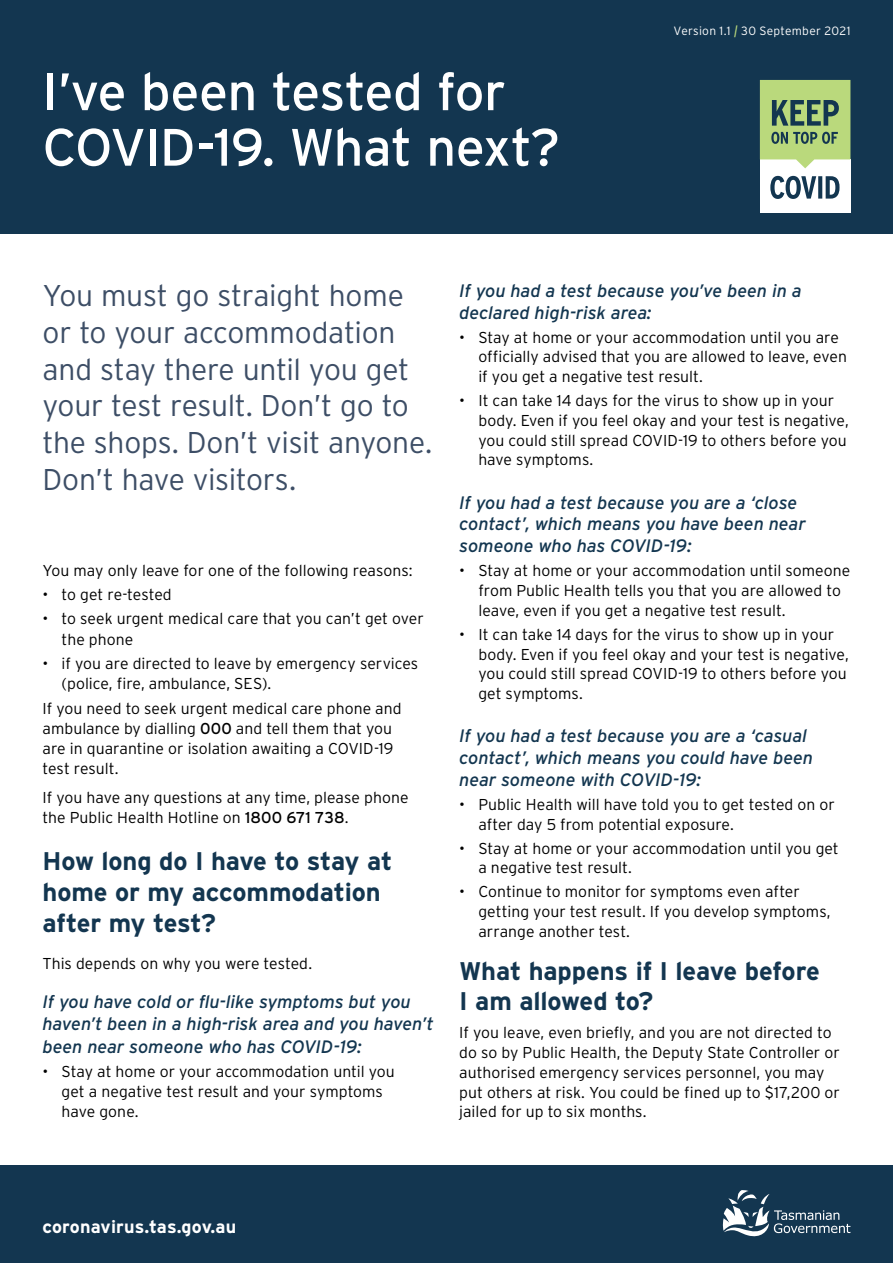
<style>
.page{position:relative;width:893px;height:1263px;background:#fff}
.page>*{position:absolute;margin:0;border:0;box-sizing:border-box;transform-origin:0 0}
.t1{font:52.5px/55.5px "Interstate";letter-spacing:-.015em;color:#fff}
.t2{font:300 30px/36.6px "Interstate";letter-spacing:-.01em;color:#3d4e66}
.t3{font:700 25.5px/30.6px "Interstate";letter-spacing:-.005em;color:#133650}
.t4{font:italic 18px/21.9px "Interstate";letter-spacing:-.005em;color:#133650}
.t5{font:700 18px "Interstate";letter-spacing:.01em;color:#fff}
.t6{font:300 15.75px/19.8px "Interstate";color:#000}
.t7{font:300 12px "Interstate";letter-spacing:.025em;color:#fff}
.s1{font-weight:400;font-style:italic;color:#bad97c}
.s2{font-weight:400}
</style>
<div class="page">
<div style="left:0;top:0;width:893px;height:234px;background:#133650"></div>
<div style="left:0;top:1165px;width:893px;height:98px;background:#133650"></div>
<svg style="left:722px;top:1190px;width:128px;height:47px"></svg>
<div style="left:760px;top:159px;width:90px;height:54px;background:#fff"></div>
<svg style="left:760px;top:80px;width:90px;height:88px"></svg>
<svg style="left:770px;top:176px;width:69px;height:23px"></svg>
<h1 class="t1" style="left:43px;top:64px;width:519px">I’ve been tested for<br>COVID-19. What next?</h1>
<p class="t7" style="left:674px;top:24px;width:178px">Version 1.1 <span class="s1">|</span> 30 September 2021</p>
<h2 class="t2" style="left:43px;top:277px;width:391px">You must go straight home or to your accommodation and stay there until you get your test result. Don’t go to the shops. Don’t visit anyone.<br>Don’t have visitors.</h2>
<p class="t6" style="left:43px;top:560px;width:371px">You may only leave for one of the following reasons:</p>
<p class="t6" style="left:43px;top:584px;width:131px">• to get re-tested</p>
<p class="t6" style="left:62px;top:609px;width:364px;text-indent:-19px">• to seek urgent medical care that you can’t get over the phone</p>
<p class="t6" style="left:62px;top:653px;width:358px;text-indent:-19px">• if you are directed to leave by emergency services (police, fire, ambulance, SES).</p>
<p class="t6" style="left:43px;top:698px;width:361px">If you need to seek urgent medical care phone and ambulance by dialling <span class="s2">000</span> and tell them that you are in quarantine or isolation awaiting a COVID-19 test result.</p>
<p class="t6" style="left:43px;top:787px;width:367px">If you have any questions at any time, please phone the Public Health Hotline on <span class="s2">1800 671 738</span>.</p>
<h3 class="t3" style="left:43px;top:846px;width:351px">How long do I have to stay at home or my accommodation after my test?</h3>
<p class="t6" style="left:43px;top:953px;width:271px">This depends on why you were tested.</p>
<p class="t4" style="left:43px;top:990px;width:393px">If you have cold or flu-like symptoms but you haven’t been in a high-risk area and you haven’t been near someone who has COVID-19:</p>
<p class="t6" style="left:62px;top:1061px;width:335px;text-indent:-19px">• Stay at home or your accommodation until you get a negative test result and your symptoms have gone.</p>
<p class="t4" style="left:459px;top:279px;width:344px">If you had a test because you’ve been in a declared high-risk area:</p>
<p class="t6" style="left:478px;top:327px;width:370px;text-indent:-19px">• Stay at home or your accommodation until you are officially advised that you are allowed to leave, even if you get a negative test result.</p>
<p class="t6" style="left:478px;top:391px;width:372px;text-indent:-19px">• It can take 14 days for the virus to show up in your body. Even if you feel okay and your test is negative, you could still spread COVID-19 to others before you have symptoms.</p>
<p class="t4" style="left:459px;top:491px;width:348px">If you had a test because you are a ‘close contact’, which means you have been near someone who has COVID-19:</p>
<p class="t6" style="left:478px;top:561px;width:374px;text-indent:-19px">• Stay at home or your accommodation until someone from Public Health tells you that you are allowed to leave, even if you get a negative test result.</p>
<p class="t6" style="left:478px;top:624px;width:372px;text-indent:-19px">• It can take 14 days for the virus to show up in your body. Even if you feel okay and your test is negative, you could still spread COVID-19 to others before you get symptoms.</p>
<p class="t4" style="left:459px;top:725px;width:355px">If you had a test because you are a ‘casual contact’, which means you could have been near someone with COVID-19:</p>
<p class="t6" style="left:478px;top:794px;width:358px;text-indent:-19px">• Public Health will have told you to get tested on or after day 5 from potential exposure.</p>
<p class="t6" style="left:478px;top:838px;width:362px;text-indent:-19px">• Stay at home or your accommodation until you get a negative test result.</p>
<p class="t6" style="left:478px;top:882px;width:354px;text-indent:-19px">• Continue to monitor for symptoms even after getting your test result. If you develop symptoms, arrange another test.</p>
<h3 class="t3" style="left:459px;top:955px;width:362px">What happens if I leave before<br>I am allowed to?</h3>
<p class="t6" style="left:459px;top:1023px;width:382px">If you leave, even briefly, and you are not directed to do so by Public Health, the Deputy State Controller or authorised emergency services personnel, you may put others at risk. You could be fined up to $17,200 or jailed for up to six months.</p>
<p class="t5" style="left:43px;top:1217px;width:195px">coronavirus.tas.gov.au</p>
</div>
